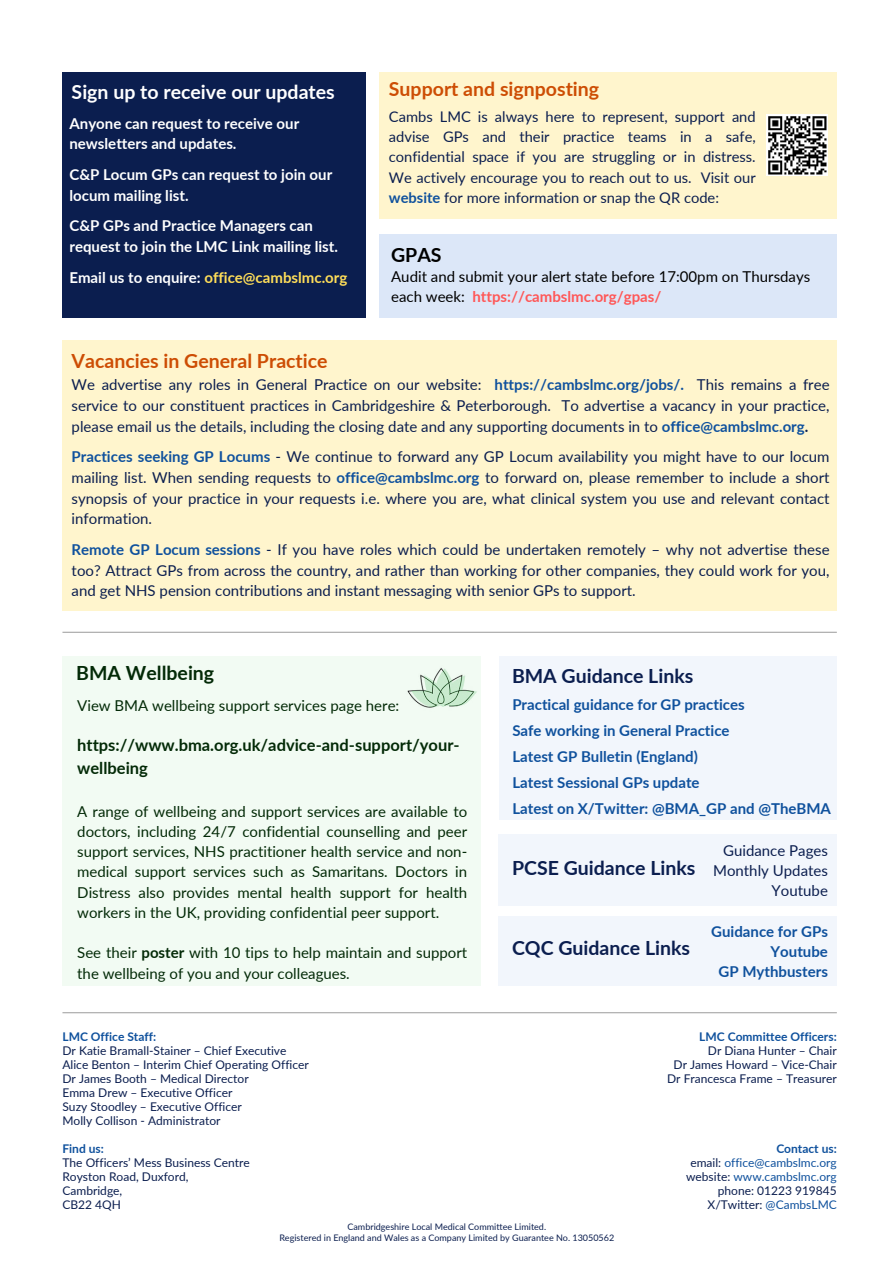
<style>
.page{position:relative;width:894px;height:1264px;background:#fff}
.page>*{position:absolute;margin:0;border:0;box-sizing:border-box;transform-origin:0 0}
.t1{font:700 19.5px "Lato";color:#0b1e4f}
.t2{font:700 19.5px "Lato";color:#cd4d04}
.t3{font:700 19.5px "Lato";color:#fff}
.t4{font:700 19.5px "Lato";color:#032a07}
.t5{font:700 19.5px "Lato";color:#000}
.t6{font:700 16.5px/22.5px "Lato";color:#032a07}
.t7{font:15px/20.7px "Lato";color:#0b1e4f;text-align:justify}
.t8{font:15px/20.2px "Lato";color:#032a07;text-align:justify}
.t9{font:700 15px/25.8px "Lato";color:#0f519d}
.t10{font:700 15px/20.7px "Lato";color:#fff}
.t11{font:15px/20.2px "Lato";color:#000}
.t12{font:700 15px "Lato";color:#ffde59}
.t13{font:14.7px/20.2px "Lato";color:#0b1e4f;text-align:justify}
.t14{font:12px/14px "Lato";color:#0b1e4f}
.t15{font:12px/14px "Lato";color:#0f519d;text-align:right}
.t16{font:700 12px "Lato";color:#0f519d}
.t17{font:9px/10.5px "Lato";color:#0b1e4f;text-align:center}
.s1{color:#fff}
.s2{font-weight:700;color:#0f519d}
.s3{font-weight:700;color:#ff5757}
.s4{font-weight:700}
.s5{color:#0b1e4f}
</style>
<div class="page">
<hr style="left:62px;top:1012px;width:774px;height:1px;background:#a6a6a6">
<div style="left:379px;top:234px;width:457px;height:83px;background:#dce7f8"></div>
<hr style="left:62px;top:631px;width:774px;height:2px;background:#a6a6a6">
<div style="left:379px;top:72px;width:457px;height:146px;background:#fff5cd"></div>
<img style="left:766px;top:114px;width:61px;height:61px">
<div style="left:62px;top:72px;width:303px;height:245px;background:#0b1e4f"></div>
<div style="left:62px;top:656px;width:419px;height:330px;background:#f2fbf3"></div>
<img style="left:407px;top:668px;width:70px;height:40px">
<div style="left:498px;top:656px;width:338px;height:164px;background:#f2f6fc"></div>
<div style="left:498px;top:916px;width:338px;height:70px;background:#f2f6fc"></div>
<div style="left:62px;top:340px;width:774px;height:270px;background:#fff5cd"></div>
<div style="left:498px;top:834px;width:338px;height:72px;background:#f2f6fc"></div>
<h1 class="t3" style="left:72px;top:77px;width:265px">Sign up to receive our updates</h1>
<p class="t10" style="left:69px;top:112px;width:231px">Anyone can request to receive our newsletters and updates.</p>
<p class="t10" style="left:69px;top:163px;width:264px">C&amp;P Locum GPs can request to join our locum mailing list.</p>
<p class="t10" style="left:69px;top:215px;width:270px">C&amp;P GPs and Practice Managers can request to join the LMC Link mailing list.</p>
<p class="t12" style="left:69px;top:266px;width:279px"><span class="s1">Email us to enquire:</span> office@cambslmc.org</p>
<h1 class="t2" style="left:389px;top:75px;width:212px">Support and signposting</h1>
<p class="t13" style="left:389px;top:106px;width:368px">Cambs LMC is always here to represent, support and advise GPs and their practice teams in a safe, confidential space if you are struggling or in distress.<br>We actively encourage you to reach out to us. Visit our <span class="s2">website</span> for more information or snap the QR code:</p>
<h1 class="t5" style="left:391px;top:240px;width:52px">GPAS</h1>
<p class="t11" style="left:391px;top:266px;width:420px">Audit and submit your alert state before 17:00pm on Thursdays each week: <span class="s3">https://cambslmc.org/gpas/</span></p>
<h1 class="t2" style="left:72px;top:346px;width:257px">Vacancies in General Practice</h1>
<p class="t7" style="left:72px;top:374px;width:759px">We advertise any roles in General Practice on our website: <span class="s2">https://cambslmc.org/jobs/.</span> This remains a free service to our constituent practices in Cambridgeshire &amp; Peterborough. To advertise a vacancy in your practice, please email us the details, including the closing date and any supporting documents in to <span class="s2">office@cambslmc.org</span><span class="s4">.</span></p>
<p class="t7" style="left:72px;top:446px;width:759px"><span class="s2">Practices seeking GP Locums</span> - We continue to forward any GP Locum availability you might have to our locum mailing list. When sending requests to <span class="s2">office@cambslmc.org</span> to forward on, please remember to include a short synopsis of your practice in your requests i.e. where you are, what clinical system you use and relevant contact information.</p>
<p class="t7" style="left:72px;top:538px;width:759px"><span class="s2">Remote GP Locum sessions</span> - If you have roles which could be undertaken remotely – why not advertise these too? Attract GPs from across the country, and rather than working for other companies, they could work for you, and get NHS pension contributions and instant messaging with senior GPs to support.</p>
<h1 class="t4" style="left:76px;top:659px;width:139px">BMA Wellbeing</h1>
<p class="t8" style="left:77px;top:694px;width:323px">View BMA wellbeing support services page here:</p>
<p class="t6" style="left:77px;top:733px;width:384px">https://www.bma.org.uk/advice-and-support/your&shy;wellbeing</p>
<p class="t8" style="left:77px;top:800px;width:391px">A range of wellbeing and support services are available to doctors, including 24/7 confidential counselling and peer support services, NHS practitioner health service and non&shy;medical support services such as Samaritans. Doctors in Distress also provides mental health support for health workers in the UK, providing confidential peer support.</p>
<p class="t8" style="left:77px;top:942px;width:391px">See their <span class="s4">poster</span> with 10 tips to help maintain and support the wellbeing of you and your colleagues.</p>
<p class="t16" style="left:62px;top:1028px;width:95px">LMC Office Staff:</p>
<p class="t14" style="left:62px;top:1043px;width:248px">Dr Katie Bramall-Stainer – Chief Executive Alice Benton – Interim Chief Operating Officer Dr James Booth – Medical Director<br>Emma Drew – Executive Officer<br>Suzy Stoodley – Executive Officer<br>Molly Collison - Administrator</p>
<p class="t16" style="left:62px;top:1140px;width:43px">Find us:</p>
<p class="t14" style="left:62px;top:1155px;width:189px">The Officers’ Mess Business Centre<br>Royston Road, Duxford,<br>Cambridge,<br>CB22 4QH</p>
<h1 class="t1" style="left:512px;top:661px;width:183px">BMA Guidance Links</h1>
<p class="t9" style="left:512px;top:691px;width:320px">Practical guidance for GP practices<br>Safe working in General Practice<br>Latest GP Bulletin (England)<br>Latest Sessional GPs update<br>Latest on X/Twitter: @BMA_GP and @TheBMA</p>
<h1 class="t1" style="left:512px;top:853px;width:185px">PCSE Guidance Links</h1>
<h1 class="t1" style="left:512px;top:933px;width:179px">CQC Guidance Links</h1>
<p class="t7" style="left:713px;top:839px;width:116px;line-height:20.2px;text-align:right">Guidance Pages<br>Monthly Updates<br>Youtube</p>
<p class="t9" style="left:711px;top:920px;width:118px;line-height:20.2px;text-align:right">Guidance for GPs<br>Youtube<br>GP Mythbusters</p>
<p class="t16" style="left:699px;top:1028px;width:139px">LMC Committee Officers:</p>
<p class="t14" style="left:667px;top:1043px;width:171px;text-align:right">Dr Diana Hunter – Chair<br>Dr James Howard – Vice-Chair<br>Dr Francesca Frame – Treasurer</p>
<p class="t15" style="left:686px;top:1141px;width:152px"><span class="s4">Contact us:<br></span><span class="s5">email:</span> office@cambslmc.org <span class="s5">website:</span> www.cambslmc.org <span class="s5">phone: 01223 919845<br>X/Twitter:</span> @CambsLMC</p>
<p class="t17" style="left:279px;top:1221px;width:336px">Cambridgeshire Local Medical Committee Limited.<br>Registered in England and Wales as a Company Limited by Guarantee No. 13050562</p>
</div>
